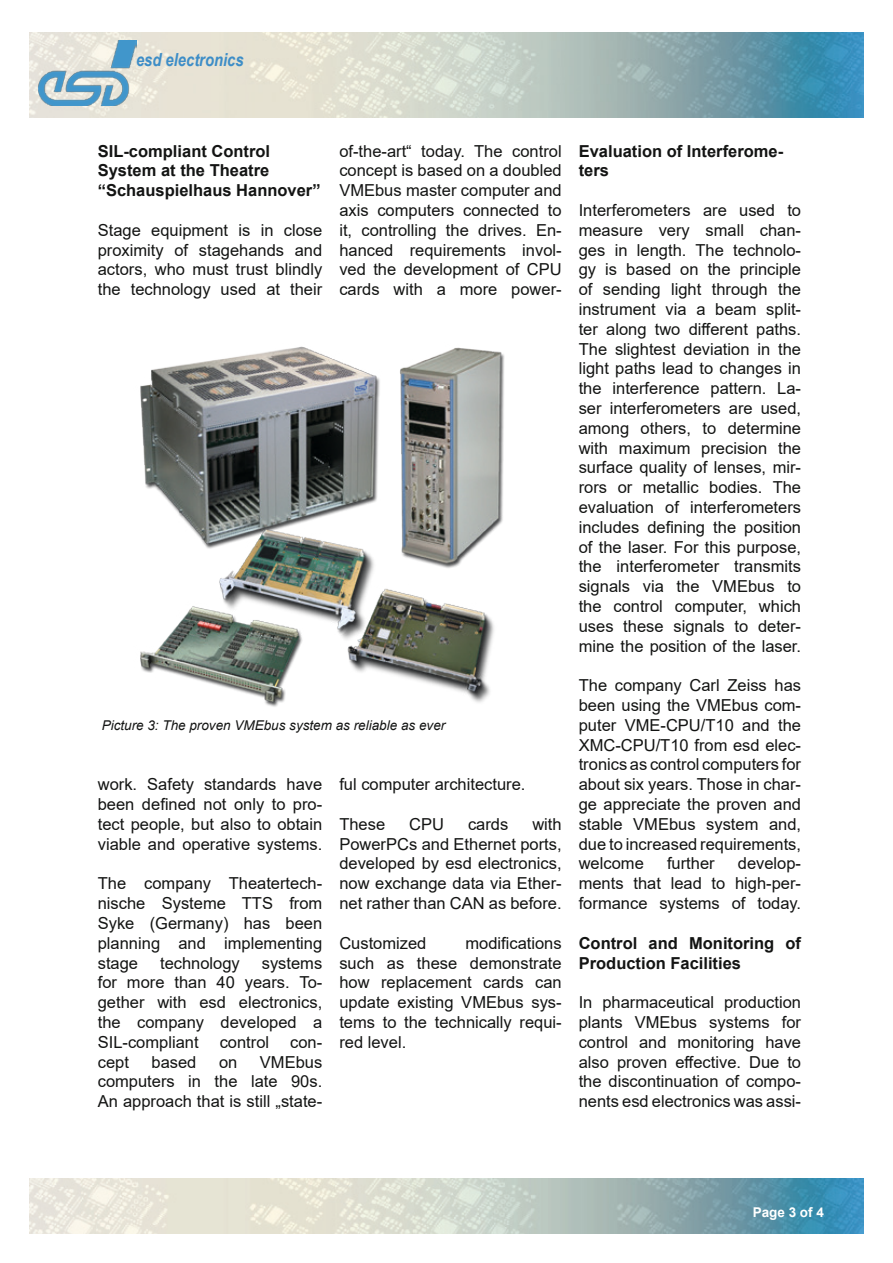
<style>
.page{position:relative;width:893px;height:1263px;background:#fff}
.page>*{position:absolute;margin:0;border:0;box-sizing:border-box;transform-origin:0 0}
.t1{font:italic 700 18px "Arial Narrow";color:#3d8dc7}
.t2{font:16.5px/19.8px "Arial";color:#131413;text-align:justify}
.t3{font:700 16.5px/19.8px "Arial";color:#131413}
.t4{font:italic 13.5px "Arial";color:#131413}
.t5{font:700 13.5px "Arial";color:#fff}
</style>
<div class="page">
<img style="left:30px;top:33px;width:833px;height:85px">
<img style="left:38px;top:41px;width:98px;height:65px">
<img style="left:30px;top:1179px;width:833px;height:54px">
<img style="left:140px;top:346px;width:365px;height:361px">
<p class="t1" style="left:136px;top:46px;width:109px">esd electronics</p>
<p class="t3" style="left:98px;top:141px;width:224px">SIL-compliant Control<br>System at the Theatre “Schauspielhaus Hannover”</p>
<p class="t2" style="left:98px;top:220px;width:226px">Stage equipment is in close proximity of stagehands and actors, who must trust blindly the technology used at their</p>
<p class="t2" style="left:339px;top:141px;width:224px">of-the-art“ today. The control concept is based on a doubled VMEbus master computer and axis computers connected to it, controlling the drives. En&shy;hanced requirements invol&shy;ved the development of CPU cards with a more power-</p>
<p class="t4" style="left:102px;top:716px;width:345px">Picture 3: The proven VMEbus system as reliable as ever</p>
<p class="t2" style="left:98px;top:774px;width:226px">work. Safety standards have been defined not only to pro&shy;tect people, but also to obtain viable and operative systems.</p>
<p class="t2" style="left:98px;top:873px;width:226px">The company Theatertech&shy;nische Systeme TTS from Syke (Germany) has been planning and implementing stage</p>
<p class="t2" style="left:160px;top:953px;width:81px">technology</p>
<p class="t2" style="left:98px;top:953px;width:226px;text-indent:164px">systems for more than 40 years. To&shy;gether with esd electronics, the company developed a SIL-compliant</p>
<p class="t2" style="left:220px;top:1032px;width:51px">control</p>
<p class="t2" style="left:290px;top:1032px;width:34px">con-</p>
<p class="t2" style="left:98px;top:1052px;width:226px;text-indent:162px">VMEbus computers in the late 90s.<br>An approach that is still „state-</p>
<p class="t2" style="left:98px;top:1052px;width:33px">cept</p>
<p class="t2" style="left:152px;top:1052px;width:46px">based</p>
<p class="t2" style="left:219px;top:1052px;width:20px">on</p>
<p class="t2" style="left:339px;top:774px;width:188px">ful computer architecture.</p>
<p class="t2" style="left:339px;top:814px;width:47px">These</p>
<p class="t2" style="left:409px;top:814px;width:36px">CPU</p>
<p class="t2" style="left:468px;top:814px;width:42px">cards</p>
<p class="t2" style="left:339px;top:814px;width:224px;text-indent:193px">with PowerPCs and Ethernet ports, developed by esd electronics, now exchange data via Ether&shy;net rather than CAN as before.</p>
<p class="t2" style="left:339px;top:933px;width:89px">Customized</p>
<p class="t2" style="left:339px;top:933px;width:224px;text-indent:126px">modifications such as these demonstrate how replacement cards can update existing VMEbus sys&shy;tems to the technically requi&shy;red level.</p>
<p class="t3" style="left:579px;top:141px;width:206px">Evaluation of Interferome&shy;ters</p>
<p class="t2" style="left:579px;top:200px;width:224px">Interferometers are used to measure very small chan&shy;ges in length. The technolo&shy;gy is based on the principle of sending light through the instrument via a beam split&shy;ter along two different paths.<br>The slightest deviation in the light paths lead to changes in the interference pattern. La&shy;ser interferometers are used, among others, to determine with maximum precision the surface quality of lenses, mir&shy;rors or metallic bodies. The evaluation of interferometers includes defining the position of the laser. For this purpose, the interferometer transmits signals via the VMEbus to the control computer, which uses these signals to deter&shy;mine the position of the laser.</p>
<p class="t2" style="left:579px;top:675px;width:224px">The company Carl Zeiss has been using the VMEbus com&shy;puter VME-CPU/T10 and the XMC-CPU/T10 from esd elec&shy;tronics as control computers for about six years. Those in char&shy;ge appreciate the proven and stable VMEbus system and, due to increased requirements, welcome</p>
<p class="t2" style="left:667px;top:854px;width:49px">further</p>
<p class="t2" style="left:579px;top:854px;width:224px;text-indent:159px">develop&shy;ments that lead to high-per&shy;formance systems of today.</p>
<p class="t3" style="left:579px;top:933px;width:224px">Control and Monitoring of<br>Production Facilities</p>
<p class="t2" style="left:579px;top:992px;width:224px">In pharmaceutical production plants VMEbus systems for control and monitoring have also proven effective. Due to the discontinuation of compo&shy;nents esd electronics was assi-</p>
<p class="t5" style="left:753px;top:1202px;width:73px">Page 3 of 4</p>
</div>
